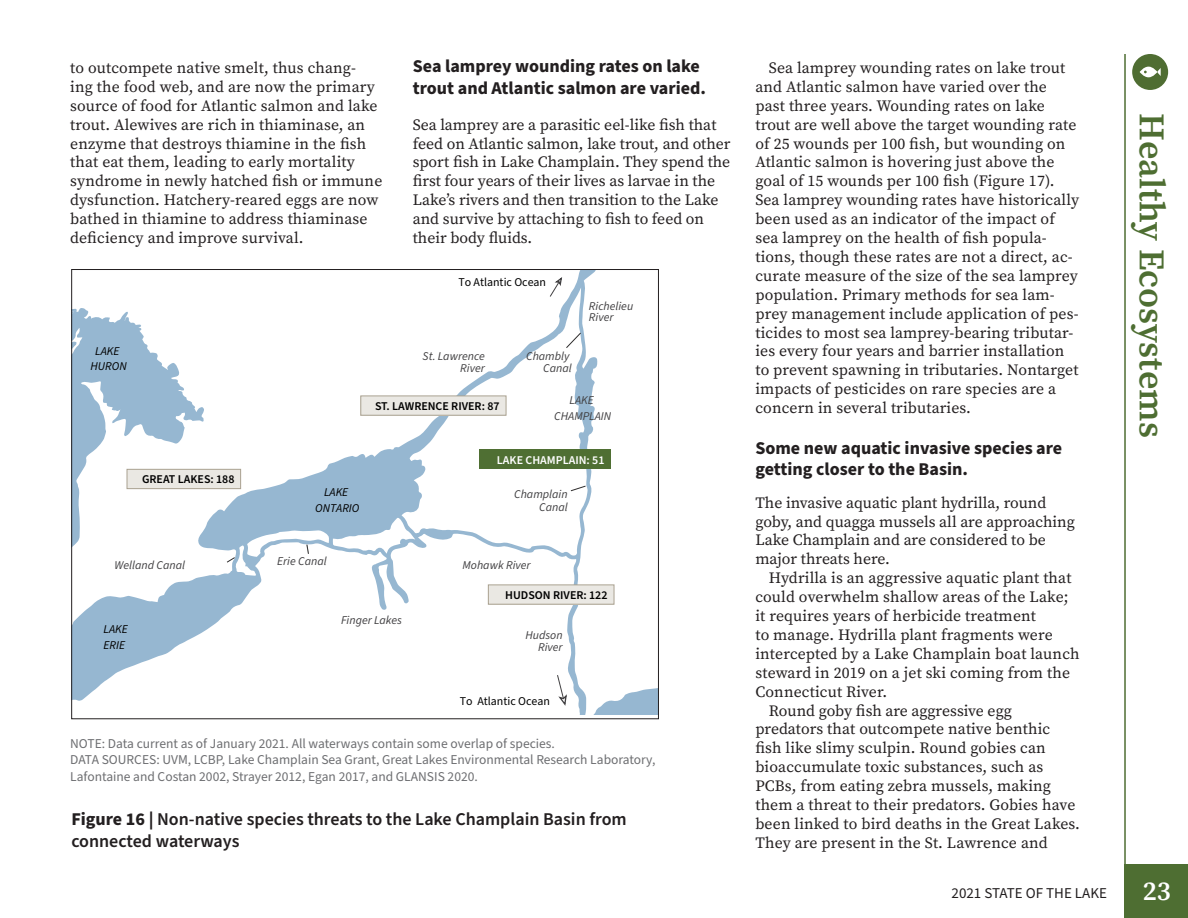
<style>
.page{position:relative;width:1188px;height:918px;background:#fff}
.page>*{position:absolute;margin:0;border:0;box-sizing:border-box;transform-origin:0 0}
.t1{font:600 36px "Source Serif Pro";color:#4e6e32}
.t2{font:600 27px "Source Serif Pro";color:#fff}
.Section_Opener{font:700 18px/21.6px "Source Sans Pro";color:#231f20}
.Figure_Title{font:600 18px/21.6px "Source Sans Pro";color:#231f20}
.Body_Text_-_Indent{font:15.75px/18.9px "Source Serif Pro";letter-spacing:.01em;color:#231f20}
.Body_Text_-_No_Inden{font:15.75px/18.9px "Source Serif Pro";color:#231f20}
.t3{font:15px "Source Sans Pro";color:#231f20}
.Notes_-_Data_Sources{font:13.5px/16.2px "Source Sans Pro";color:#6d6e71}
.t4{font:italic 11.85px/11.9px "Source Sans Pro";color:#414042;text-align:right}
.t5{font:600 11.85px "Source Sans Pro";color:#000}
.t6{font:11.85px "Source Sans Pro";color:#000}
.t7{font:italic 11.85px/15.9px "Source Sans Pro";color:#000;text-align:center}
.t8{font:600 11.85px "Source Sans Pro";color:#fff}
.s1{font-weight:700}
</style>
<div class="page">
<svg style="left:73px;top:271px;width:584px;height:443px"></svg>
<svg style="left:73px;top:306px;width:131px;height:263px"></svg>
<svg style="left:549px;top:277px;width:14px;height:20px"></svg>
<svg style="left:557px;top:674px;width:11px;height:32px"></svg>
<div style="left:488px;top:585px;width:126px;height:19px;background:#eae8e3"></div>
<div style="left:488px;top:585px;width:126px;height:20px;border:1px solid #aaa291"></div>
<div style="left:479px;top:449px;width:131px;height:20px;background:#4f6f33"></div>
<div style="left:127px;top:469px;width:114px;height:20px;background:#eae8e3"></div>
<div style="left:127px;top:469px;width:114px;height:20px;border:1px solid #aaa291"></div>
<svg style="left:566px;top:332px;width:16px;height:17px"></svg>
<svg style="left:570px;top:485px;width:16px;height:7px"></svg>
<div style="left:361px;top:396px;width:145px;height:19px;background:#eae8e3"></div>
<div style="left:360px;top:396px;width:146px;height:20px;border:1px solid #aaa291"></div>
<svg style="left:306px;top:544px;width:3px;height:11px"></svg>
<svg style="left:226px;top:557px;width:10px;height:6px"></svg>
<div style="left:1124px;top:864px;width:64px;height:54px;background:#4e6e32"></div>
<div style="left:1132px;top:54px;width:36px;height:36px;background:#4f6d32;border-radius:50%"></div>
<svg style="left:1140px;top:67px;width:21px;height:10px"></svg>
<hr style="left:1124px;top:54px;width:2px;height:810px;background:#4e6e32">
<p class="Body_Text_-_No_Inden" style="left:70px;top:58px;width:314px">to outcompete native smelt, thus chang&shy;ing the food web, and are now the primary source of food for Atlantic salmon and lake trout. Alewives are rich in thiaminase, an enzyme that destroys thiamine in the fish that eat them, leading to early mortality syndrome in newly hatched fish or immune dysfunction. Hatchery-reared eggs are now bathed in thiamine to address thiaminase deficiency and improve survival.</p>
<p class="Section_Opener" style="left:413px;top:56px;width:295px">Sea lamprey wounding rates on lake trout and Atlantic salmon are varied.</p>
<p class="Body_Text_-_No_Inden" style="left:413px;top:115px;width:319px">Sea lamprey are a parasitic eel-like fish that feed on Atlantic salmon, lake trout, and other sport fish in Lake Champlain. They spend the first four years of their lives as larvae in the Lake’s rivers and then transition to the Lake and survive by attaching to fish to feed on their body fluids.</p>
<p class="t6" style="left:458px;top:274px;width:89px">To Atlantic Ocean</p>
<p class="t4" style="left:589px;top:300px;width:46px;text-align:left">Richelieu<br>River</p>
<p class="t7" style="left:90px;top:343px;width:38px">LAKE<br>HURON</p>
<p class="t4" style="left:423px;top:351px;width:64px">St. Lawrence<br>River</p>
<p class="t4" style="left:526px;top:350px;width:47px">Chambly<br>Canal</p>
<p class="t5" style="left:375px;top:398px;width:126px">ST. LAWRENCE RIVER: 87</p>
<p class="t4" style="left:554px;top:392px;width:58px;line-height:15.9px;text-align:center">LAKE<br>CHAMPLAIN</p>
<p class="t8" style="left:497px;top:452px;width:109px">LAKE CHAMPLAIN: 51</p>
<p class="t5" style="left:142px;top:472px;width:94px">GREAT LAKES: 188</p>
<p class="t7" style="left:315px;top:484px;width:46px">LAKE<br>ONTARIO</p>
<p class="t4" style="left:514px;top:488px;width:55px;line-height:13.2px">Champlain<br>Canal</p>
<p class="t4" style="left:115px;top:560px;width:72px">Welland Canal</p>
<p class="t4" style="left:277px;top:555px;width:51px">Erie Canal</p>
<p class="t4" style="left:463px;top:560px;width:70px">Mohawk River</p>
<p class="t5" style="left:505px;top:587px;width:104px">HUDSON RIVER: 122</p>
<p class="t7" style="left:104px;top:622px;width:26px;text-align:left">LAKE<br>ERIE</p>
<p class="t4" style="left:341px;top:614px;width:62px">Finger Lakes</p>
<p class="t4" style="left:525px;top:630px;width:39px">Hudson<br>River</p>
<p class="t6" style="left:460px;top:694px;width:92px">To Atlantic Ocean</p>
<p class="Notes_-_Data_Sources" style="left:70px;top:736px;width:486px">NOTE: Data current as of January 2021. All waterways contain some overlap of species.</p>
<p class="Notes_-_Data_Sources" style="left:70px;top:752px;width:587px">DATA SOURCES: UVM, LCBP, Lake Champlain Sea Grant, Great Lakes Environmental Research Laboratory,<br>Lafontaine and Costan 2002, Strayer 2012, Egan 2017, and GLANSIS 2020.</p>
<p class="Figure_Title" style="left:71px;top:809px;width:557px"><span class="s1">Figure 16 |</span> Non-native species threats to the Lake Champlain Basin from connected waterways</p>
<p class="Body_Text_-_Indent" style="left:755px;top:58px;width:325px;text-indent:13px">Sea lamprey wounding rates on lake trout and Atlantic salmon have varied over the past three years. Wounding rates on lake trout are well above the target wounding rate of 25 wounds per 100 fish, but wounding on Atlantic salmon is hovering just above the goal of 15 wounds per 100 fish (Figure 17).<br>Sea lamprey wounding rates have historically been used as an indicator of the impact of sea lamprey on the health of fish popula&shy;tions, though these rates are not a direct, ac&shy;curate measure of the size of the sea lamprey population. Primary methods for sea lam&shy;prey management include application of pes&shy;ticides to most sea lamprey-bearing tributar&shy;ies every four years and barrier installation to prevent spawning in tributaries. Nontarget impacts of pesticides on rare species are a concern in several tributaries.</p>
<p class="Section_Opener" style="left:755px;top:437px;width:308px">Some new aquatic invasive species are getting closer to the Basin.</p>
<p class="Body_Text_-_No_Inden" style="left:755px;top:493px;width:321px">The invasive aquatic plant hydrilla, round goby, and quagga mussels all are approaching Lake Champlain and are considered to be major threats here.</p>
<p class="Body_Text_-_Indent" style="left:755px;top:568px;width:326px;text-indent:13px">Hydrilla is an aggressive aquatic plant that could overwhelm shallow areas of the Lake; it requires years of herbicide treatment<br>to manage. Hydrilla plant fragments were intercepted by a Lake Champlain boat launch steward in 2019 on a jet ski coming from the Connecticut River.</p>
<p class="Body_Text_-_Indent" style="left:755px;top:701px;width:326px;text-indent:13px">Round goby fish are aggressive egg predators that outcompete native benthic fish like slimy sculpin. Round gobies can bioaccumulate toxic substances, such as PCBs, from eating zebra mussels, making them a threat to their predators. Gobies have been linked to bird deaths in the Great Lakes.<br>They are present in the St. Lawrence and</p>
<p class="t3" style="left:952px;top:883px;width:157px">2021 STATE OF THE LAKE</p>
<h1 class="t1" style="left:1176px;top:113px;width:326px;rotate:90deg">Healthy Ecosystems</h1>
<h2 class="t2" style="left:1143px;top:873px;width:30px">23</h2>
</div>
